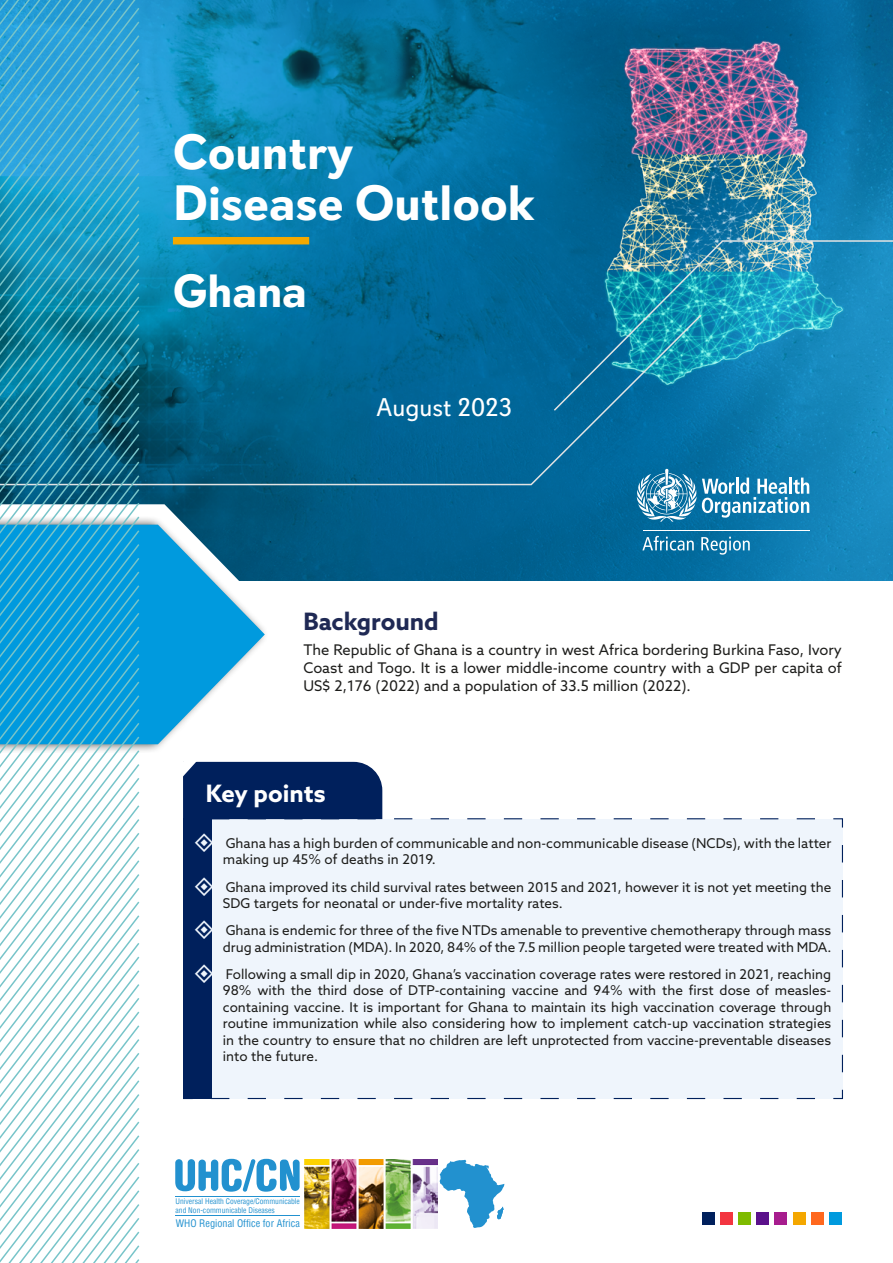
<style>
.page{position:relative;width:893px;height:1263px;background:#fff}
.page>*{position:absolute;margin:0;border:0;box-sizing:border-box;transform-origin:0 0}
.t1{font:700 49.5px/51px "Davis Sans";color:#fff}
.t2{font:700 46.5px "Davis Sans";color:#fff}
.t3{font:25.5px "Davis Sans";color:#fff}
.t4{font:700 24px "Azo Sans";color:#1f2954}
.t5{font:700 24px "Azo Sans";color:#fff}
.t6{font:14.7px/18px "Azo Sans";color:#1d1d1b;text-align:justify}
.t7{font:13.5px/16.5px "Azo Sans";color:#1d1d1b}
.t8{font:condensed 10.2px "Helvetica";color:#2291cf}
.t9{font:condensed 7.5px/9px "Helvetica";color:#2291cf}
</style>
<div class="page">
<img style="left:139px;top:0;width:754px;height:580px">
<svg style="left:552px;top:239px;width:341px;height:173px;background:#1f8fb7"></svg>
<svg style="left:139px;top:313px;width:564px;height:173px;background:#046893"></svg>
<svg style="left:139px;top:504px;width:149px;height:77px;background:#1c6584"></svg>
<div style="left:0;top:515px;width:269px;height:238px;background:#1d1d1b;opacity:.75"></div>
<svg style="left:139px;top:525px;width:126px;height:219px;fill:#009ade"></svg>
<svg style="left:636px;top:469px;width:173px;height:53px;background:#4997bd"></svg>
<hr style="left:643px;top:530px;width:167px;height:1px;background:#fff">
<svg style="left:642px;top:536px;width:52px;height:14px"></svg>
<svg style="left:701px;top:537px;width:49px;height:18px"></svg>
<svg style="left:0;top:0;width:139px;height:1263px"></svg>
<div style="left:829px;top:1212px;width:13px;height:13px;background:#009ade"></div>
<div style="left:811px;top:1212px;width:13px;height:13px;background:#ff681e"></div>
<div style="left:793px;top:1212px;width:12px;height:13px;background:#f4a700"></div>
<div style="left:774px;top:1212px;width:13px;height:13px;background:#a71d8e"></div>
<div style="left:756px;top:1212px;width:13px;height:13px;background:#5b118b"></div>
<div style="left:738px;top:1212px;width:13px;height:13px;background:#7ebb00"></div>
<div style="left:720px;top:1212px;width:13px;height:13px;background:#f33540"></div>
<div style="left:702px;top:1212px;width:12px;height:13px;background:#00205c"></div>
<img style="left:305px;top:1160px;width:133px;height:68px">
<svg style="left:440px;top:1160px;width:64px;height:68px"></svg>
<svg style="left:175px;top:1159px;width:125px;height:33px"></svg>
<hr style="left:176px;top:1196px;width:124px;height:1px;background:#2291cf">
<hr style="left:176px;top:1215px;width:124px;height:1px;background:#2291cf">
<div style="left:212px;top:818px;width:631px;height:281px;background:#eff5fc"></div>
<div style="left:183px;top:818px;width:29px;height:281px;background:#00205c"></div>
<svg style="left:169px;top:744px;width:646px;height:75px"></svg>
<div style="left:173px;top:237px;width:136px;height:7px;background:#f5a900"></div>
<svg style="left:212px;top:833px;width:1px;height:19px"></svg>
<svg style="left:212px;top:877px;width:1px;height:19px"></svg>
<svg style="left:212px;top:921px;width:1px;height:18px"></svg>
<svg style="left:212px;top:964px;width:1px;height:19px"></svg>
<h1 class="t1" style="left:173px;top:127px;width:363px">Country<br>Disease Outlook</h1>
<h2 class="t2" style="left:173px;top:263px;width:136px">Ghana</h2>
<h3 class="t3" style="left:377px;top:392px;width:137px">August 2023</h3>
<h3 class="t4" style="left:303px;top:606px;width:137px">Background</h3>
<p class="t6" style="left:303px;top:640px;width:540px">The Republic of Ghana is a country in west Africa bordering Burkina Faso, Ivory Coast and Togo. It is a lower middle-income country with a GDP per capita of US$ 2,176 (2022) and a population of 33.5 million (2022).</p>
<h3 class="t5" style="left:206px;top:777px;width:121px">Key points</h3>
<p class="t7" style="left:223px;top:835px;width:610px">Ghana has a high burden of communicable and non-communicable disease (NCDs), with the latter making up 45% of deaths in 2019.</p>
<p class="t7" style="left:223px;top:878px;width:610px">Ghana improved its child survival rates between 2015 and 2021, however it is not yet meeting the<br>SDG targets for neonatal or under-five mortality rates.</p>
<p class="t7" style="left:223px;top:922px;width:610px">Ghana is endemic for three of the five NTDs amenable to preventive chemotherapy through mass drug administration (MDA). In 2020, 84% of the 7.5 million people targeted were treated with MDA.</p>
<p class="t7" style="left:223px;top:966px;width:610px;text-align:justify">Following a small dip in 2020, Ghana’s vaccination coverage rates were restored in 2021, reaching 98% with the third dose of DTP-containing vaccine and 94% with the first dose of measles&shy;containing vaccine. It is important for Ghana to maintain its high vaccination coverage through routine immunization while also considering how to implement catch-up vaccination strategies in the country to ensure that no children are left unprotected from vaccine-preventable diseases into the future.</p>
<p class="t9" style="left:176px;top:1196px;width:126px">Universal Health Coverage/Communicable and Non-communicable Diseases</p>
<p class="t8" style="left:176px;top:1216px;width:126px">WHO Regional Office for Africa</p>
</div>
